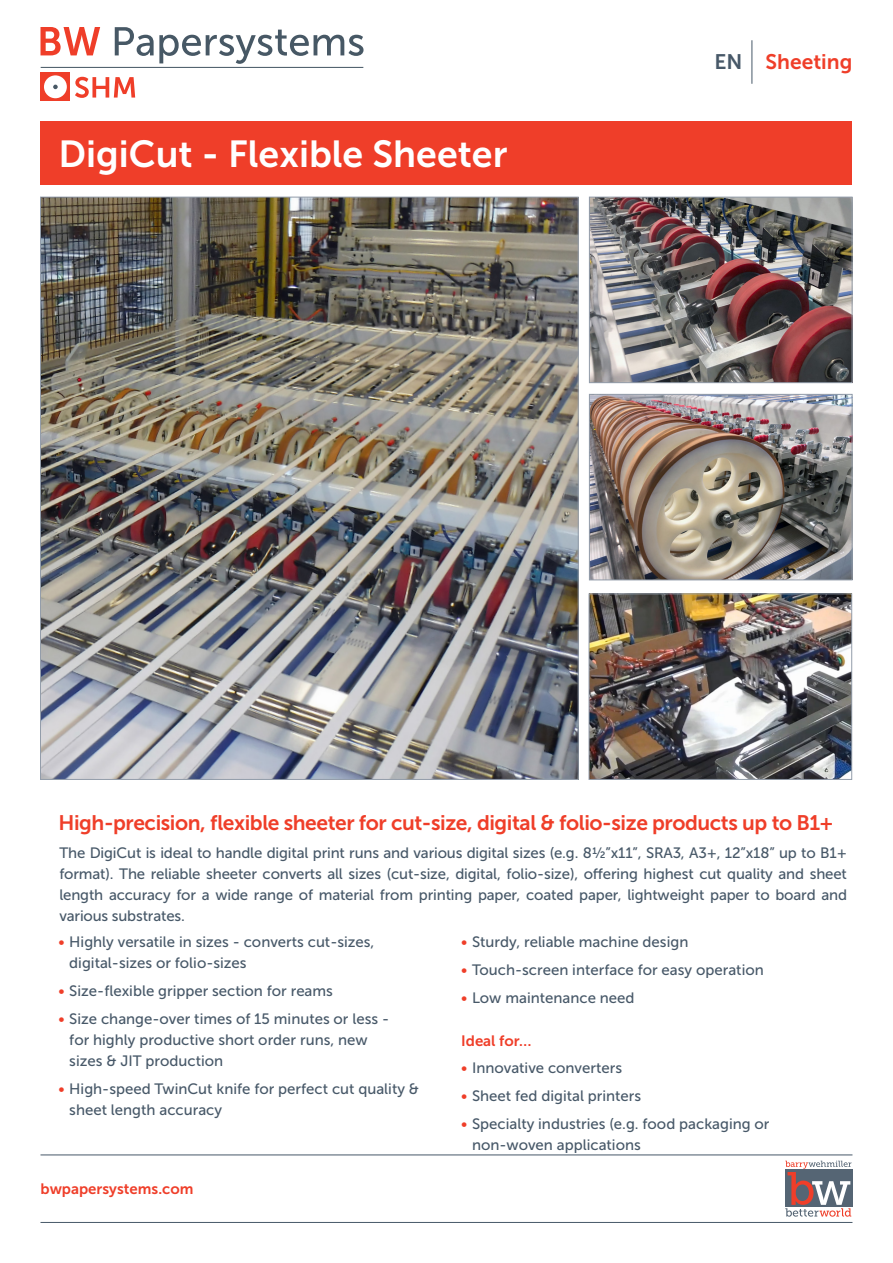
<style>
.page{position:relative;width:893px;height:1263px;background:#fff}
.page>*{position:absolute;margin:0;border:0;box-sizing:border-box;transform-origin:0 0}
.t1{font:37.5px "Museo Sans 700";color:#fff}
.t2{font:21px "Museo Sans 700";letter-spacing:-.02em;color:#ef3e29}
.t3{font:21px "Museo Sans 700";color:#ef3e29}
.t4{font:21px "Museo Sans 700";color:#475868}
.t5{font:15px/21px "Museo Sans 500";color:#475868}
.t6{font:15px "Museo Sans 700";color:#ef3e29}
.s1{color:#ef3e29}
</style>
<div class="page">
<div style="left:785px;top:1170px;width:68px;height:37px;background:#556574"></div>
<svg style="left:785px;top:1161px;width:66px;height:56px"></svg>
<div style="left:40px;top:122px;width:812px;height:63px;background:#ef3e29"></div>
<img style="left:42px;top:199px;width:535px;height:579px">
<img style="left:591px;top:595px;width:259px;height:183px">
<div style="left:589px;top:593px;width:263px;height:187px;border:1px solid #939daa"></div>
<img style="left:591px;top:199px;width:259px;height:182px">
<div style="left:589px;top:197px;width:263px;height:186px;border:1px solid #939daa"></div>
<img style="left:591px;top:396px;width:259px;height:182px">
<div style="left:589px;top:394px;width:263px;height:186px;border:1px solid #939daa"></div>
<svg style="left:41px;top:27px;width:59px;height:28px"></svg>
<svg style="left:115px;top:27px;width:249px;height:37px"></svg>
<hr style="left:41px;top:67px;width:322px;height:1px;background:#475865">
<svg style="left:75px;top:77px;width:60px;height:21px"></svg>
<div style="left:41px;top:72px;width:29px;height:29px;background:#ef3e29"></div>
<div style="left:44px;top:75px;width:23px;height:23px;background:#fff;border-radius:50%"></div>
<svg style="left:53px;top:85px;width:5px;height:4px"></svg>
<hr style="left:40px;top:1222px;width:812px;height:1px;background:#475868">
<hr style="left:40px;top:1155px;width:812px;height:1px;background:#475868">
<hr style="left:751px;top:40px;width:1px;height:44px;background:#475868">
<h1 class="t1" style="left:59px;top:133px;width:450px">DigiCut - Flexible Sheeter</h1>
<h2 class="t4" style="left:714px;top:50px;width:30px">EN</h2>
<h2 class="t3" style="left:766px;top:50px;width:88px">Sheeting</h2>
<h2 class="t2" style="left:58px;top:811px;width:776px">High-precision, flexible sheeter for cut-size, digital &amp; folio-size products up to B1+</h2>
<p class="t5" style="left:59px;top:842px;width:789px;text-align:justify">The DigiCut is ideal to handle digital print runs and various digital sizes (e.g. 81/2”x11”, SRA3, A3+, 12”x18” up to B1+ format). The reliable sheeter converts all sizes (cut-size, digital, folio-size), offering highest cut quality and sheet length accuracy for a wide range of material from printing paper, coated paper, lightweight paper to board and various substrates.</p>
<p class="t5" style="left:69px;top:932px;width:307px;text-indent:-11px"><span class="s1">•</span> Highly versatile in sizes - converts cut-sizes, digital-sizes or folio-sizes</p>
<p class="t5" style="left:58px;top:980px;width:276px"><span class="s1">•</span> Size-flexible gripper section for reams</p>
<p class="t5" style="left:69px;top:1008px;width:321px;text-indent:-11px"><span class="s1">•</span> Size change-over times of 15 minutes or less - for highly productive short order runs, new sizes &amp; JIT production</p>
<p class="t5" style="left:69px;top:1078px;width:351px;text-indent:-11px"><span class="s1">•</span> High-speed TwinCut knife for perfect cut quality &amp; sheet length accuracy</p>
<p class="t6" style="left:40px;top:1181px;width:154px">bwpapersystems.com</p>
<p class="t5" style="left:461px;top:932px;width:229px"><span class="s1">•</span> Sturdy, reliable machine design</p>
<p class="t5" style="left:461px;top:959px;width:304px"><span class="s1">•</span> Touch-screen interface for easy operation</p>
<p class="t5" style="left:461px;top:987px;width:175px"><span class="s1">•</span> Low maintenance need</p>
<p class="t6" style="left:461px;top:1032px;width:72px">Ideal for…</p>
<p class="t5" style="left:461px;top:1058px;width:162px"><span class="s1">•</span> Innovative converters</p>
<p class="t5" style="left:461px;top:1085px;width:182px"><span class="s1">•</span> Sheet fed digital printers</p>
<p class="t5" style="left:472px;top:1113px;width:299px;text-indent:-11px"><span class="s1">•</span> Specialty industries (e.g. food packaging or non-woven applications</p>
</div>
